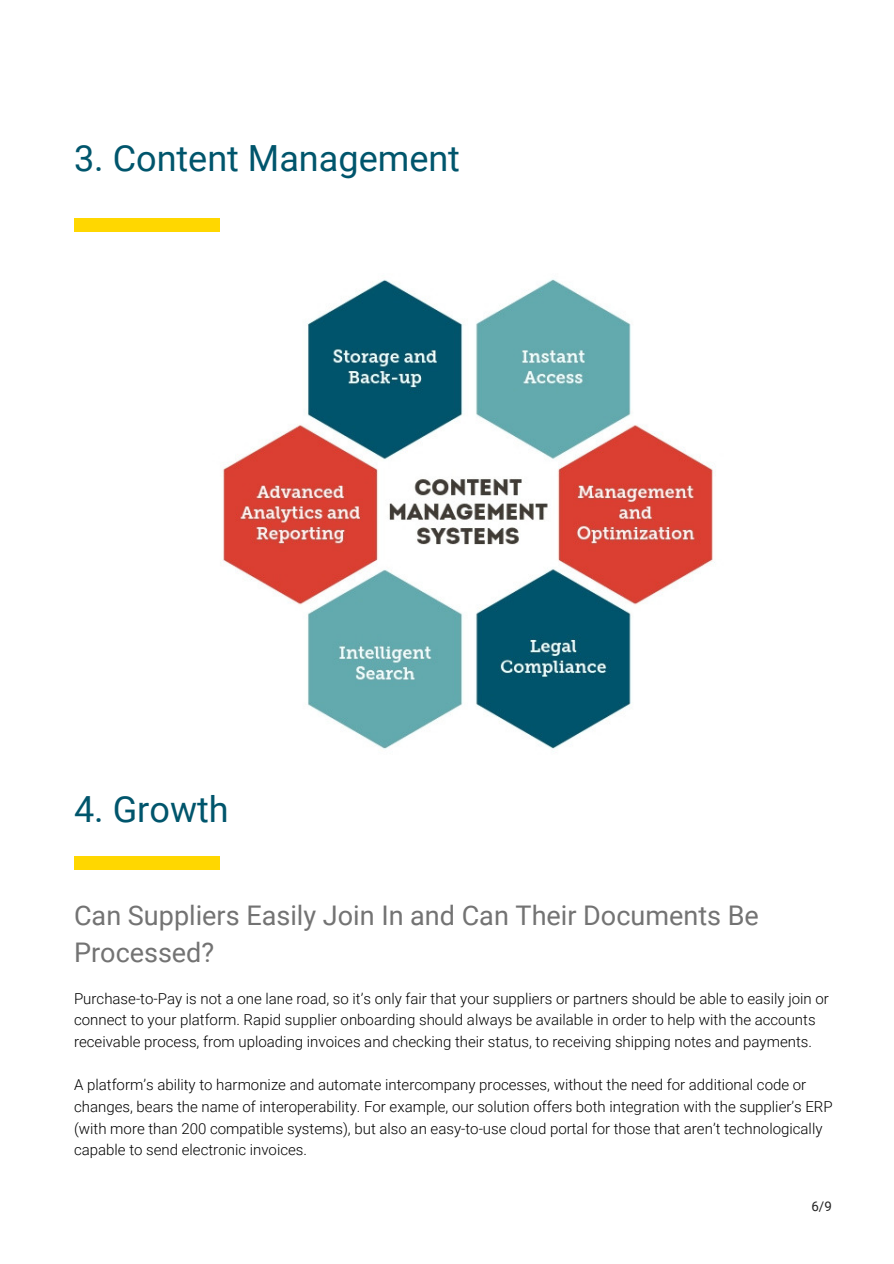
<style>
.page{position:relative;width:894px;height:1264px;background:#fff}
.page>*{position:absolute;margin:0;border:0;box-sizing:border-box;transform-origin:0 0}
.t1{font:36px "Roboto";color:#00556c}
.t2{font:27px/37.2px "Roboto";color:#737373}
.t3{font:300 15px/21.6px "Roboto";color:#000}
.t4{font:13.2px "Roboto";color:#222}
</style>
<div class="page">
<div style="left:74px;top:218px;width:145px;height:14px;background:#ffd700"></div>
<img style="left:220px;top:279px;width:496px;height:473px">
<div style="left:74px;top:855px;width:145px;height:14px;background:#ffd700"></div>
<h1 class="t1" style="left:74px;top:137px;width:387px">3. Content Management</h1>
<h1 class="t1" style="left:74px;top:788px;width:156px">4. Growth</h1>
<h2 class="t2" style="left:74px;top:896px;width:686px">Can Suppliers Easily Join In and Can Their Documents Be<br>Processed?</h2>
<p class="t3" style="left:74px;top:987px;width:756px">Purchase-to-Pay is not a one lane road, so it’s only fair that your suppliers or partners should be able to easily join or connect to your platform. Rapid supplier onboarding should always be available in order to help with the accounts receivable process, from uploading invoices and checking their status, to receiving shipping notes and payments.</p>
<p class="t3" style="left:74px;top:1074px;width:760px">A platform’s ability to harmonize and automate intercompany processes, without the need for additional code or changes, bears the name of interoperability. For example, our solution offers both integration with the supplier’s ERP (with more than 200 compatible systems), but also an easy-to-use cloud portal for those that aren’t technologically capable to send electronic invoices.</p>
<p class="t4" style="left:811px;top:1198px;width:22px">6/9</p>
</div>
